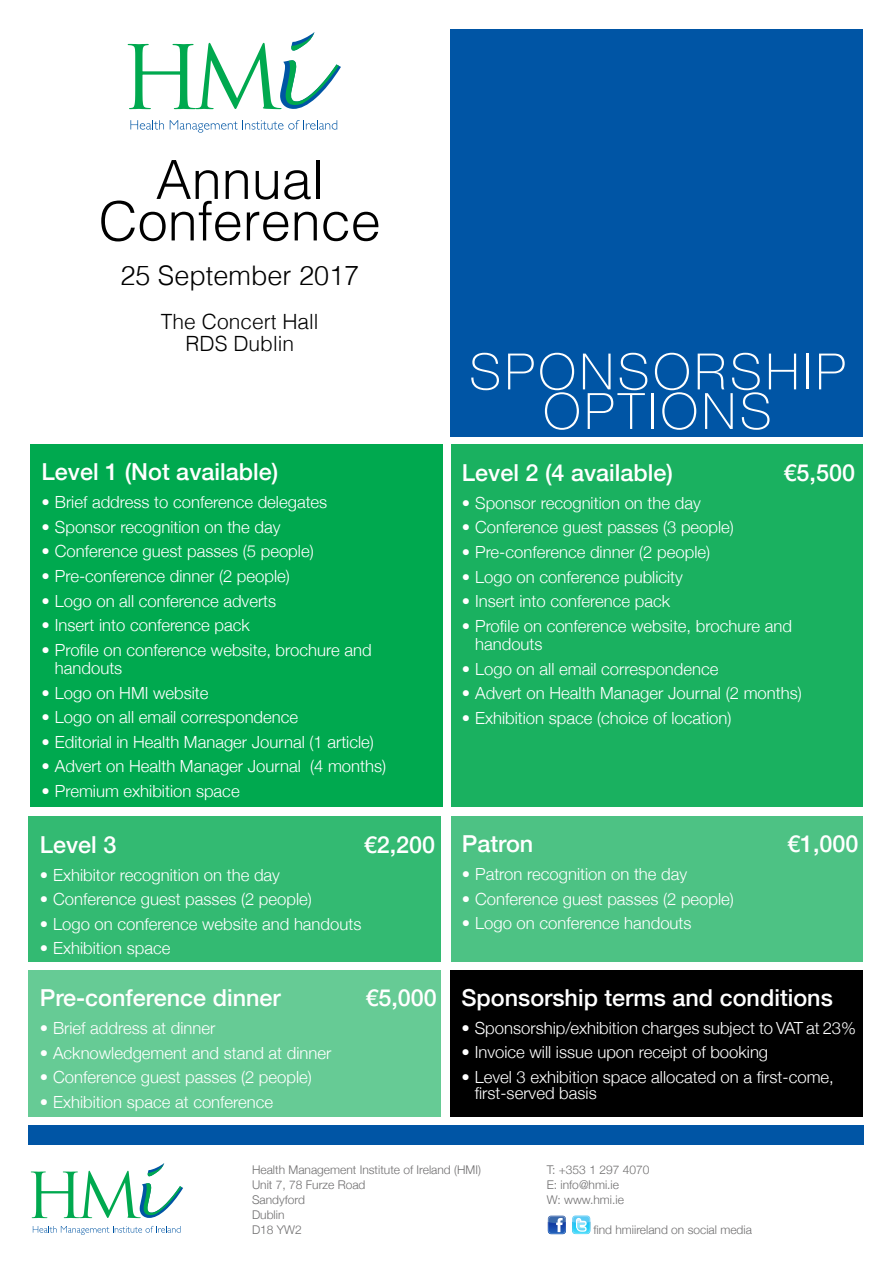
<style>
.page{position:relative;width:893px;height:1263px;background:#fff}
.page>*{position:absolute;margin:0;border:0;box-sizing:border-box;transform-origin:0 0}
.t1{font:300 54px/41.5px "Helvetica";color:#000;text-align:center}
.t2{font:100 50.1px/39.6px "Helvetica Neue";letter-spacing:.08em;color:#fff;text-align:center}
.t3{font:300 27px "Helvetica";color:#000}
.t4{font:500 23.4px "Helvetica Neue";color:#fff}
.t5{font:300 21px/22px "Helvetica";color:#000;text-align:center}
.t6{font:300 16.65px/18.5px "Helvetica Neue";color:#fff}
.t7{font:300 12px/15px "Helvetica Neue";color:#6f6e6f}
</style>
<div class="page">
<div style="left:29px;top:970px;width:412px;height:146px;background:#66cb95"></div>
<div style="left:450px;top:970px;width:413px;height:146px;background:#000"></div>
<div style="left:30px;top:444px;width:413px;height:363px;background:#00a94f"></div>
<div style="left:451px;top:444px;width:411px;height:363px;background:#1ab160"></div>
<div style="left:29px;top:816px;width:412px;height:146px;background:#33ba72"></div>
<div style="left:451px;top:816px;width:411px;height:146px;background:#4dc284"></div>
<div style="left:451px;top:30px;width:412px;height:407px;background:#0055a5"></div>
<svg style="left:33px;top:1226px;width:147px;height:9px"></svg>
<svg style="left:31px;top:1163px;width:152px;height:56px"></svg>
<svg style="left:548px;top:1215px;width:18px;height:19px"></svg>
<svg style="left:548px;top:1216px;width:18px;height:18px"></svg>
<div style="left:29px;top:1125px;width:835px;height:20px;background:#0055a5"></div>
<svg style="left:130px;top:120px;width:34px;height:10px"></svg>
<svg style="left:170px;top:120px;width:167px;height:13px"></svg>
<svg style="left:128px;top:32px;width:213px;height:78px"></svg>
<svg style="left:572px;top:1215px;width:18px;height:19px"></svg>
<svg style="left:572px;top:1216px;width:18px;height:18px"></svg>
<h1 class="t1" style="left:99px;top:155px;width:284px">Annual<br>Conference</h1>
<h3 class="t3" style="left:120px;top:252px;width:240px">25 September 2017</h3>
<p class="t5" style="left:161px;top:309px;width:159px">The Concert Hall<br>RDS Dublin</p>
<h3 class="t4" style="left:42px;top:453px;width:238px">Level 1 (Not available)</h3>
<p class="t6" style="left:42px;top:492px;width:287px">• Brief address to conference delegates</p>
<p class="t6" style="left:42px;top:516px;width:241px">• Sponsor recognition on the day</p>
<p class="t6" style="left:42px;top:541px;width:274px">• Conference guest passes (5 people)</p>
<p class="t6" style="left:42px;top:566px;width:250px">• Pre-conference dinner (2 people)</p>
<p class="t6" style="left:42px;top:590px;width:236px">• Logo on all conference adverts</p>
<p class="t6" style="left:42px;top:615px;width:210px">• Insert into conference pack</p>
<p class="t6" style="left:55px;top:639px;width:318px;text-indent:-13px">• Profile on conference website, brochure and handouts</p>
<p class="t6" style="left:42px;top:682px;width:169px">• Logo on HMI website</p>
<p class="t6" style="left:42px;top:707px;width:258px">• Logo on all email correspondence</p>
<p class="t6" style="left:42px;top:731px;width:334px">• Editorial in Health Manager Journal (1 article)</p>
<p class="t6" style="left:42px;top:756px;width:346px">• Advert on Health Manager Journal (4 months)</p>
<p class="t6" style="left:42px;top:780px;width:200px">• Premium exhibition space</p>
<h3 class="t4" style="left:40px;top:826px;width:78px">Level 3</h3>
<h3 class="t4" style="left:364px;top:826px;width:73px">€2,200</h3>
<p class="t6" style="left:40px;top:864px;width:242px">• Exhibitor recognition on the day</p>
<p class="t6" style="left:40px;top:889px;width:274px">• Conference guest passes (2 people)</p>
<p class="t6" style="left:40px;top:913px;width:323px">• Logo on conference website and handouts</p>
<p class="t6" style="left:40px;top:938px;width:132px">• Exhibition space</p>
<h3 class="t4" style="left:40px;top:979px;width:243px">Pre-conference dinner</h3>
<h3 class="t4" style="left:365px;top:979px;width:73px">€5,000</h3>
<p class="t6" style="left:40px;top:1018px;width:177px">• Brief address at dinner</p>
<p class="t6" style="left:40px;top:1042px;width:293px">• Acknowledgement and stand at dinner</p>
<p class="t6" style="left:40px;top:1067px;width:274px">• Conference guest passes (2 people)</p>
<p class="t6" style="left:40px;top:1091px;width:235px">• Exhibition space at conference</p>
<h2 class="t2" style="left:469px;top:350px;width:378px">SPONSORSHIP<br>OPTIONS</h2>
<h3 class="t4" style="left:462px;top:454px;width:213px">Level 2 (4 available)</h3>
<h3 class="t4" style="left:783px;top:454px;width:73px">€5,500</h3>
<p class="t6" style="left:462px;top:492px;width:241px">• Sponsor recognition on the day</p>
<p class="t6" style="left:462px;top:517px;width:274px">• Conference guest passes (3 people)</p>
<p class="t6" style="left:462px;top:542px;width:250px">• Pre-conference dinner (2 people)</p>
<p class="t6" style="left:462px;top:566px;width:223px">• Logo on conference publicity</p>
<p class="t6" style="left:462px;top:591px;width:210px">• Insert into conference pack</p>
<p class="t6" style="left:475px;top:615px;width:318px;text-indent:-13px">• Profile on conference website, brochure and handouts</p>
<p class="t6" style="left:462px;top:658px;width:258px">• Logo on all email correspondence</p>
<p class="t6" style="left:462px;top:683px;width:342px">• Advert on Health Manager Journal (2 months)</p>
<p class="t6" style="left:462px;top:707px;width:271px">• Exhibition space (choice of location)</p>
<h3 class="t4" style="left:462px;top:825px;width:73px">Patron</h3>
<h3 class="t4" style="left:787px;top:825px;width:73px">€1,000</h3>
<p class="t6" style="left:462px;top:864px;width:227px">• Patron recognition on the day</p>
<p class="t6" style="left:462px;top:888px;width:274px">• Conference guest passes (2 people)</p>
<p class="t6" style="left:462px;top:913px;width:231px">• Logo on conference handouts</p>
<h3 class="t4" style="left:461px;top:978px;width:373px">Sponsorship terms and conditions</h3>
<p class="t6" style="left:461px;top:1017px;width:396px">• Sponsorship/exhibition charges subject to VAT at 23%</p>
<p class="t6" style="left:461px;top:1042px;width:308px">• Invoice will issue upon receipt of booking</p>
<p class="t6" style="left:475px;top:1067px;width:361px;line-height:16.6px;text-indent:-13px">• Level 3 exhibition space allocated on a first-come, first-served basis</p>
<p class="t7" style="left:252px;top:1162px;width:230px">Health Management Institute of Ireland (HMI)<br>Unit 7, 78 Furze Road<br>Sandyford<br>Dublin<br>D18 YW2</p>
<p class="t7" style="left:547px;top:1162px;width:104px">T: +353 1 297 4070<br>E: info@hmi.ie<br>W: www.hmi.ie</p>
<p class="t7" style="left:593px;top:1222px;width:160px">find hmiireland on social media</p>
</div>
